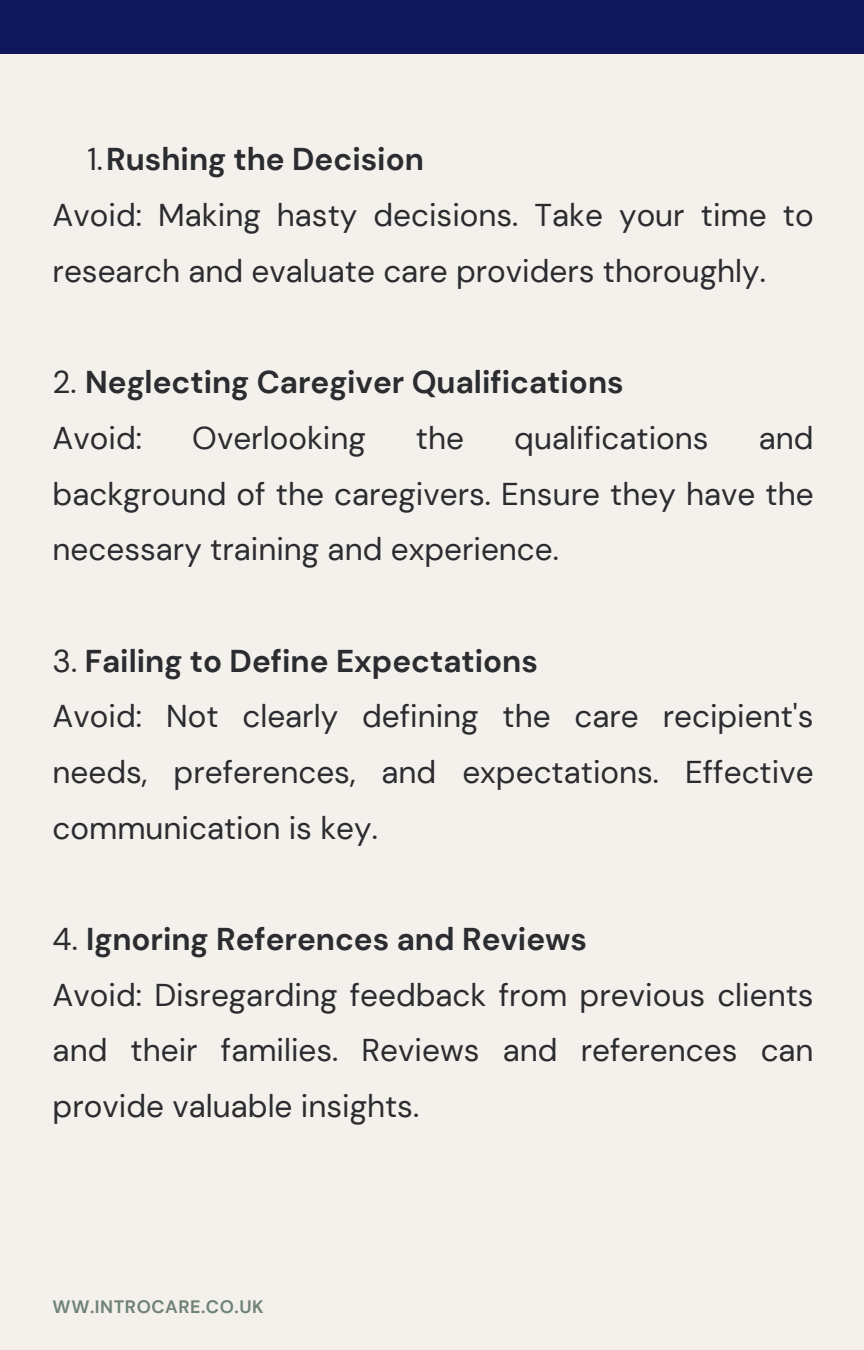
<style>
.page{position:relative;width:864px;height:1350px;background:#f4f0eb}
.page>*{position:absolute;margin:0;border:0;box-sizing:border-box;transform-origin:0 0}
.t1{font:31.5px/55.8px "DM Sans";color:#2b2c30;text-align:justify}
.t2{font:700 31.5px "DM Sans";color:#2b2c30}
.t3{font:700 18px "DM Sans";letter-spacing:.03em;color:#6f8377}
.s1{font-weight:400}
</style>
<div class="page">
<div style="left:0;top:0;width:864px;height:54px;background:#0f165b"></div>
<p class="t2" style="left:87px;top:139px;width:338px"><span class="s1">1.</span>Rushing the Decision</p>
<p class="t1" style="left:53px;top:188px;width:762px">Avoid: Making hasty decisions. Take your time to research and evaluate care providers thoroughly.</p>
<p class="t2" style="left:53px;top:362px;width:573px"><span class="s1">2.</span> Neglecting Caregiver Qualifications</p>
<p class="t1" style="left:53px;top:410px;width:91px">Avoid:</p>
<p class="t1" style="left:192px;top:410px;width:175px">Overlooking</p>
<p class="t1" style="left:416px;top:410px;width:50px">the</p>
<p class="t1" style="left:514px;top:410px;width:196px">qualifications</p>
<p class="t1" style="left:53px;top:410px;width:763px;text-indent:706px">and background of the caregivers. Ensure they have the necessary training and experience.</p>
<p class="t2" style="left:53px;top:640px;width:487px"><span class="s1">3.</span> Failing to Define Expectations</p>
<p class="t1" style="left:53px;top:689px;width:763px">Avoid: Not clearly defining the care recipient's needs, preferences, and expectations. Effective communication is key.</p>
<p class="t2" style="left:53px;top:919px;width:536px"><span class="s1">4.</span> Ignoring References and Reviews</p>
<p class="t1" style="left:53px;top:967px;width:763px">Avoid: Disregarding feedback from previous clients and their families. Reviews and references can provide valuable insights.</p>
<p class="t3" style="left:53px;top:1295px;width:213px">WW.INTROCARE.CO.UK</p>
</div>
